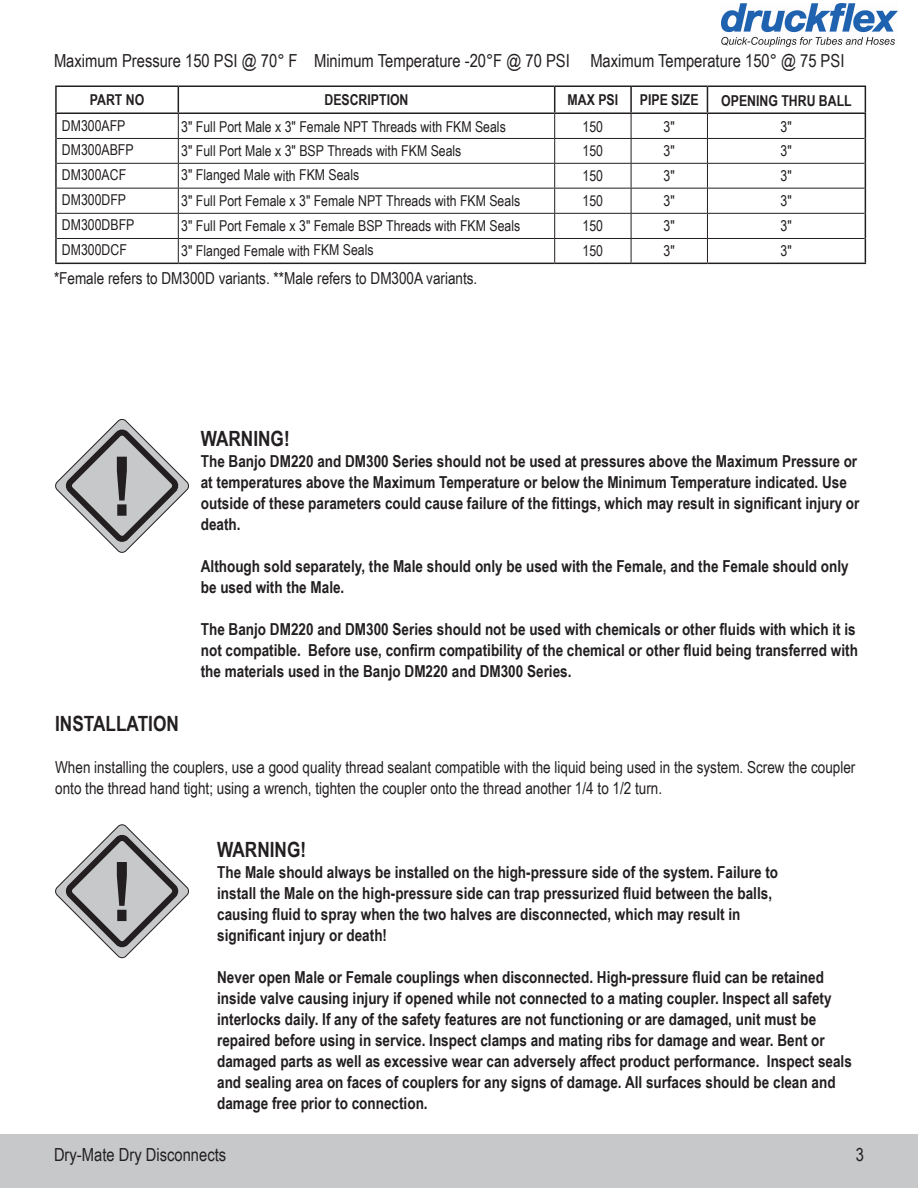
<style>
.page{position:relative;width:918px;height:1188px;background:#fff}
.page>*{position:absolute;margin:0;border:0;box-sizing:border-box;transform-origin:0 0}
.t1{font:700 100.5px "Arial Narrow";color:#c7c8ca}
.t2{font:700 21px "Arial Narrow";color:#231f20}
.t3{font:18px "Arial Narrow";color:#231f20}
.t4{font:700 16.5px/21px "Arial Narrow";color:#231f20}
.t5{font:16.5px/21px "Arial Narrow";color:#231f20}
.t6{font:15px "Arial Narrow";color:#231f20}
.t7{font:700 15px "Arial Narrow";color:#231f20}
</style>
<div class="page">
<div style="left:0;top:1134px;width:918px;height:54px;background:#c7c8ca"></div>
<svg style="left:55px;top:824px;width:134px;height:135px"></svg>
<svg style="left:55px;top:419px;width:134px;height:134px"></svg>
<svg style="left:179px;top:114px;width:686px;height:149px"></svg>
<hr style="left:55px;top:86px;width:123px;height:1px;background:#231f20">
<hr style="left:55px;top:87px;width:2px;height:25px;background:#231f20">
<hr style="left:178px;top:86px;width:377px;height:1px;background:#231f20">
<hr style="left:555px;top:86px;width:76px;height:1px;background:#231f20">
<hr style="left:631px;top:86px;width:76px;height:1px;background:#231f20">
<hr style="left:630px;top:87px;width:2px;height:25px;background:#231f20">
<hr style="left:707px;top:86px;width:159px;height:1px;background:#231f20">
<hr style="left:55px;top:112px;width:123px;height:2px;background:#231f20">
<hr style="left:178px;top:112px;width:377px;height:2px;background:#231f20">
<hr style="left:555px;top:112px;width:76px;height:2px;background:#231f20">
<hr style="left:631px;top:112px;width:76px;height:2px;background:#231f20">
<hr style="left:707px;top:112px;width:159px;height:2px;background:#231f20">
<hr style="left:55px;top:238px;width:2px;height:25px;background:#231f20">
<hr style="left:55px;top:263px;width:123px;height:1px;background:#231f20">
<hr style="left:178px;top:263px;width:377px;height:1px;background:#231f20">
<hr style="left:555px;top:263px;width:76px;height:1px;background:#231f20">
<hr style="left:631px;top:263px;width:76px;height:1px;background:#231f20">
<hr style="left:707px;top:263px;width:159px;height:1px;background:#231f20">
<hr style="left:178px;top:138px;width:377px;height:1px;background:#231f20">
<hr style="left:555px;top:138px;width:76px;height:1px;background:#231f20">
<hr style="left:631px;top:138px;width:76px;height:1px;background:#231f20">
<hr style="left:707px;top:138px;width:158px;height:1px;background:#231f20">
<hr style="left:178px;top:163px;width:377px;height:1px;background:#231f20">
<hr style="left:555px;top:163px;width:76px;height:1px;background:#231f20">
<hr style="left:631px;top:163px;width:76px;height:1px;background:#231f20">
<hr style="left:707px;top:163px;width:158px;height:1px;background:#231f20">
<hr style="left:178px;top:188px;width:377px;height:1px;background:#231f20">
<hr style="left:555px;top:188px;width:76px;height:1px;background:#231f20">
<hr style="left:631px;top:188px;width:76px;height:1px;background:#231f20">
<hr style="left:707px;top:188px;width:158px;height:1px;background:#231f20">
<hr style="left:55px;top:114px;width:2px;height:24px;background:#231f20">
<hr style="left:55px;top:138px;width:2px;height:25px;background:#231f20">
<hr style="left:55px;top:163px;width:2px;height:25px;background:#231f20">
<hr style="left:55px;top:188px;width:2px;height:25px;background:#231f20">
<hr style="left:55px;top:213px;width:2px;height:25px;background:#231f20">
<hr style="left:57px;top:138px;width:121px;height:1px;background:#231f20">
<hr style="left:57px;top:163px;width:121px;height:1px;background:#231f20">
<hr style="left:57px;top:188px;width:121px;height:1px;background:#231f20">
<hr style="left:57px;top:213px;width:121px;height:1px;background:#231f20">
<hr style="left:57px;top:238px;width:121px;height:1px;background:#231f20">
<hr style="left:178px;top:213px;width:377px;height:1px;background:#231f20">
<svg style="left:178px;top:87px;width:1px;height:176px"></svg>
<hr style="left:555px;top:213px;width:76px;height:1px;background:#231f20">
<svg style="left:554px;top:87px;width:1px;height:176px"></svg>
<hr style="left:631px;top:213px;width:76px;height:1px;background:#231f20">
<svg style="left:631px;top:114px;width:1px;height:149px"></svg>
<hr style="left:707px;top:213px;width:158px;height:1px;background:#231f20">
<svg style="left:707px;top:87px;width:1px;height:176px"></svg>
<hr style="left:178px;top:238px;width:377px;height:1px;background:#231f20">
<hr style="left:555px;top:238px;width:76px;height:1px;background:#231f20">
<hr style="left:631px;top:238px;width:76px;height:1px;background:#231f20">
<hr style="left:707px;top:238px;width:158px;height:1px;background:#231f20">
<svg style="left:865px;top:87px;width:1px;height:176px"></svg>
<img style="left:721px;top:4px;width:177px;height:43px">
<p class="t3" style="left:54px;top:48px;width:792px">Maximum Pressure 150 PSI @ 70° F Minimum Temperature -20°F @ 70 PSI Maximum Temperature 150° @ 75 PSI</p>
<p class="t7" style="left:90px;top:89px;width:56px">PART NO</p>
<p class="t7" style="left:324px;top:89px;width:86px">DESCRIPTION</p>
<p class="t7" style="left:568px;top:89px;width:52px">MAX PSI</p>
<p class="t7" style="left:640px;top:89px;width:60px">PIPE SIZE</p>
<p class="t7" style="left:721px;top:90px;width:132px">OPENING THRU BALL</p>
<p class="t6" style="left:62px;top:114px;width:65px">DM300AFP</p>
<p class="t6" style="left:181px;top:115px;width:326px">3" Full Port Male x 3" Female NPT Threads with FKM Seals</p>
<p class="t6" style="left:583px;top:115px;width:22px">150</p>
<p class="t6" style="left:664px;top:115px;width:13px">3"</p>
<p class="t6" style="left:781px;top:115px;width:13px">3"</p>
<p class="t6" style="left:62px;top:139px;width:73px">DM300ABFP</p>
<p class="t6" style="left:181px;top:140px;width:282px">3" Full Port Male x 3" BSP Threads with FKM Seals</p>
<p class="t6" style="left:583px;top:140px;width:22px">150</p>
<p class="t6" style="left:664px;top:140px;width:13px">3"</p>
<p class="t6" style="left:781px;top:140px;width:13px">3"</p>
<p class="t6" style="left:62px;top:164px;width:66px">DM300ACF</p>
<p class="t6" style="left:181px;top:164px;width:180px">3" Flanged Male with FKM Seals</p>
<p class="t6" style="left:583px;top:165px;width:22px">150</p>
<p class="t6" style="left:664px;top:165px;width:13px">3"</p>
<p class="t6" style="left:781px;top:165px;width:13px">3"</p>
<p class="t6" style="left:62px;top:189px;width:66px">DM300DFP</p>
<p class="t6" style="left:181px;top:190px;width:340px">3" Full Port Female x 3" Female NPT Threads with FKM Seals</p>
<p class="t6" style="left:583px;top:190px;width:22px">150</p>
<p class="t6" style="left:664px;top:190px;width:13px">3"</p>
<p class="t6" style="left:781px;top:190px;width:13px">3"</p>
<p class="t6" style="left:62px;top:214px;width:74px">DM300DBFP</p>
<p class="t6" style="left:181px;top:215px;width:340px">3" Full Port Female x 3" Female BSP Threads with FKM Seals</p>
<p class="t6" style="left:583px;top:215px;width:22px">150</p>
<p class="t6" style="left:664px;top:215px;width:13px">3"</p>
<p class="t6" style="left:781px;top:215px;width:13px">3"</p>
<p class="t6" style="left:62px;top:239px;width:66px">DM300DCF</p>
<p class="t6" style="left:181px;top:240px;width:194px">3" Flanged Female with FKM Seals</p>
<p class="t6" style="left:583px;top:240px;width:22px">150</p>
<p class="t6" style="left:664px;top:240px;width:13px">3"</p>
<p class="t6" style="left:781px;top:240px;width:13px">3"</p>
<p class="t5" style="left:54px;top:267px;width:425px">*Female refers to DM300D variants. **Male refers to DM300A variants.</p>
<h1 class="t1" style="left:109px;top:408px;width:29px">!</h1>
<p class="t2" style="left:201px;top:423px;width:90px">WARNING!</p>
<p class="t4" style="left:201px;top:450px;width:660px">The Banjo DM220 and DM300 Series should not be used at pressures above the Maximum Pressure or at temperatures above the Maximum Temperature or below the Minimum Temperature indicated. Use outside of these parameters could cause failure of the fittings, which may result in significant injury or death.</p>
<p class="t4" style="left:201px;top:555px;width:649px">Although sold separately, the Male should only be used with the Female, and the Female should only be used with the Male.</p>
<p class="t4" style="left:201px;top:618px;width:659px">The Banjo DM220 and DM300 Series should not be used with chemicals or other fluids with which it is not compatible. Before use, confirm compatibility of the chemical or other fluid being transferred with the materials used in the Banjo DM220 and DM300 Series.</p>
<p class="t2" style="left:55px;top:708px;width:125px">INSTALLATION</p>
<p class="t5" style="left:55px;top:756px;width:802px">When installing the couplers, use a good quality thread sealant compatible with the liquid being used in the system. Screw the coupler onto the thread hand tight; using a wrench, tighten the coupler onto the thread another 1/4 to 1/2 turn.</p>
<h1 class="t1" style="left:109px;top:814px;width:29px">!</h1>
<p class="t2" style="left:217px;top:834px;width:90px">WARNING!</p>
<p class="t4" style="left:217px;top:861px;width:562px">The Male should always be installed on the high-pressure side of the system. Failure to install the Male on the high-pressure side can trap pressurized fluid between the balls, causing fluid to spray when the two halves are disconnected, which may result in significant injury or death!</p>
<p class="t4" style="left:217px;top:966px;width:636px">Never open Male or Female couplings when disconnected. High-pressure fluid can be retained inside valve causing injury if opened while not connected to a mating coupler. Inspect all safety interlocks daily. If any of the safety features are not functioning or are damaged, unit must be repaired before using in service. Inspect clamps and mating ribs for damage and wear. Bent or damaged parts as well as excessive wear can adversely affect product performance. Inspect seals and sealing area on faces of couplers for any signs of damage. All surfaces should be clean and damage free prior to connection.</p>
<p class="t3" style="left:54px;top:1141px;width:174px">Dry-Mate Dry Disconnects</p>
<p class="t3" style="left:856px;top:1141px;width:10px">3</p>
</div>
